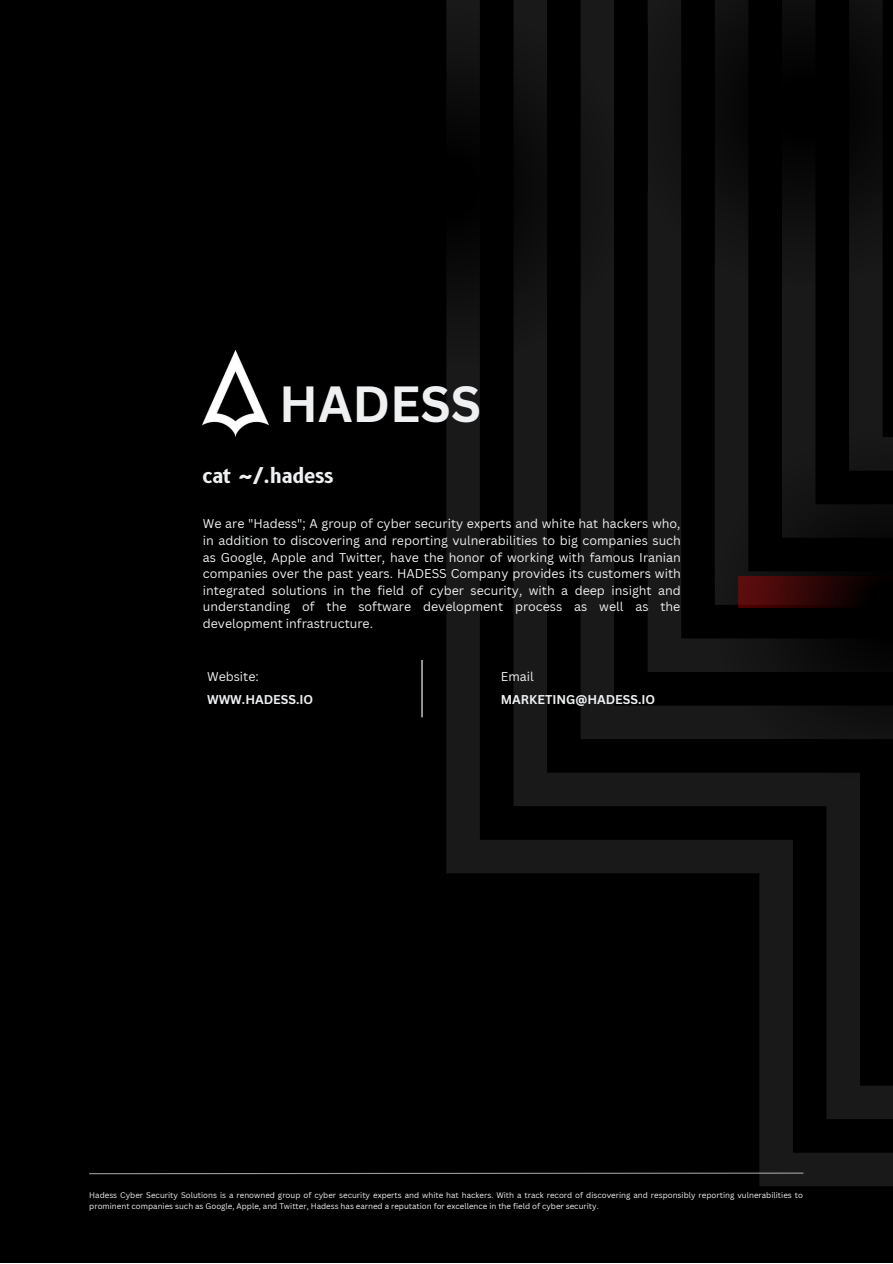
<style>
.page{position:relative;width:893px;height:1264px;background:#fff}
.page>*{position:absolute;margin:0;border:0;box-sizing:border-box;transform-origin:0 0}
.t1{font:700 49.5px "Canva Sans";color:#eff0f2}
.t2{font:700 19.95px "B612";color:#eff0f2}
.t3{font:12.45px/16.5px "Canva Sans";color:#eff0f2;text-align:justify}
.t4{font:700 12.45px "Canva Sans";color:#eff0f2}
.t5{font:7.95px/10.6px "Canva Sans";color:#eff0f2}
</style>
<div class="page">
<div style="left:0;top:0;width:892px;height:1262px;background:#000"></div>
<img style="left:203px;top:350px;width:65px;height:87px">
<svg style="left:446px;top:0;width:446px;height:1186px"></svg>
<svg style="left:513px;top:0;width:379px;height:1119px"></svg>
<svg style="left:580px;top:0;width:312px;height:1052px"></svg>
<svg style="left:647px;top:286px;width:245px;height:698px"></svg>
<svg style="left:714px;top:286px;width:178px;height:631px"></svg>
<hr style="left:421px;top:660px;width:1px;height:57px;background:#fff">
<svg style="left:89px;top:1171px;width:715px;height:3px"></svg>
<svg style="left:738px;top:286px;width:154px;height:143px"></svg>
<svg style="left:446px;top:9px;width:181px;height:356px"></svg>
<svg style="left:625px;top:0;width:267px;height:286px"></svg>
<svg style="left:714px;top:429px;width:178px;height:357px"></svg>
<p class="t1" style="left:279px;top:369px;width:203px">HADESS</p>
<p class="t2" style="left:203px;top:464px;width:132px">cat ~/.hadess</p>
<p class="t3" style="left:203px;top:515px;width:479px">We are "Hadess"; A group of cyber security experts and white hat hackers who, in addition to discovering and reporting vulnerabilities to big companies such as Google, Apple and Twitter, have the honor of working with famous Iranian companies over the past years. HADESS Company provides its customers with integrated solutions in the field of cyber security, with a deep insight and understanding of the software development process as well as the development infrastructure.</p>
<p class="t3" style="left:207px;top:667px;width:53px">Website:</p>
<p class="t4" style="left:207px;top:690px;width:108px">WWW.HADESS.IO</p>
<p class="t3" style="left:501px;top:668px;width:34px">Email</p>
<p class="t4" style="left:501px;top:691px;width:156px">MARKETING@HADESS.IO</p>
<p class="t5" style="left:89px;top:1189px;width:715px">Hadess Cyber Security Solutions is a renowned group of cyber security experts and white hat hackers. With a track record of discovering and responsibly reporting vulnerabilities to prominent companies such as Google, Apple, and Twitter, Hadess has earned a reputation for excellence in the field of cyber security.</p>
</div>
